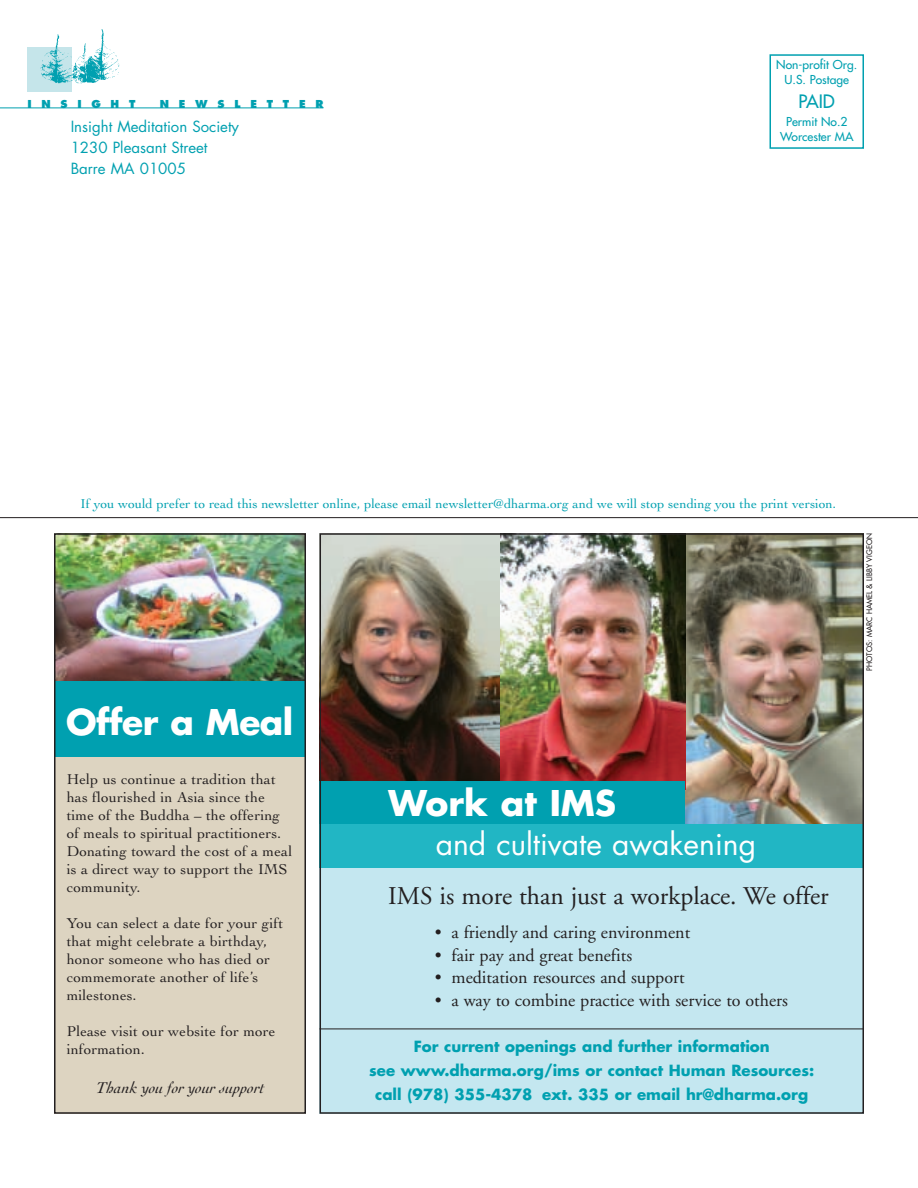
<style>
.page{position:relative;width:918px;height:1188px;background:#fff}
.page>*{position:absolute;margin:0;border:0;box-sizing:border-box;transform-origin:0 0}
.t1{font:700 34.5px "Futura";letter-spacing:-.015em;color:#fff}
.t2{font:30px "Futura";color:#fff}
.t3{font:25.5px "Adobe Garamond";color:#231f20}
.t4{font:18px "Adobe Garamond";color:#231f20}
.t5{font:18px "Futura";color:#00a0b0}
.t6{font:italic 16.5px "Cochin";color:#231f20}
.t7{font:15px/18px "Cochin";letter-spacing:.01em;color:#231f20}
.t8{font:700 15px/24px "Futura";color:#00a0b0;text-align:center}
.t9{font:15px/21px "Futura";color:#00a0b0}
.t10{font:13.5px "Cochin";color:#00a0b0}
.t11{font:12px/15px "Futura";color:#00a0b0;text-align:center}
.t12{font:800 10.65px "Futura";letter-spacing:.915em;color:#00a0b0}
.t13{font:7.5px "Futura";color:#231f20}
</style>
<div class="page">
<div style="left:320px;top:756px;width:544px;height:358px;background:#c4e7f0"></div>
<img style="left:685px;top:536px;width:176px;height:288px">
<img style="left:323px;top:536px;width:177px;height:246px">
<img style="left:500px;top:536px;width:185px;height:246px">
<div style="left:54px;top:533px;width:252px;height:581px;background:#ddd4c1"></div>
<div style="left:770px;top:54px;width:94px;height:95px;border:2px solid #00a0b0"></div>
<hr style="left:0;top:108px;width:323px;height:1px;background:#00a0b0">
<div style="left:27px;top:47px;width:45px;height:45px;background:#c5e5ea"></div>
<img style="left:40px;top:30px;width:80px;height:53px">
<hr style="left:0;top:517px;width:918px;height:1px;background:#231f20">
<img style="left:57px;top:536px;width:246px;height:145px">
<div style="left:54px;top:681px;width:252px;height:76px;background:#00a0b0"></div>
<div style="left:54px;top:533px;width:252px;height:581px;border:2px solid #231f20"></div>
<div style="left:320px;top:782px;width:365px;height:43px;background:#00a0b0"></div>
<hr style="left:320px;top:1029px;width:544px;height:1px;background:#231f20">
<div style="left:320px;top:824px;width:544px;height:43px;background:#21b6c4"></div>
<div style="left:320px;top:533px;width:544px;height:581px;border:2px solid #231f20"></div>
<p class="t12" style="left:27px;top:99px;width:110px">INSIGHT</p>
<p class="t12" style="left:160px;top:99px;width:165px">NEWSLETTER</p>
<p class="t9" style="left:71px;top:117px;width:170px">Insight Meditation Society<br>1230 Pleasant Street<br>Barre MA 01005</p>
<p class="t11" style="left:776px;top:58px;width:82px">Non-profit Org.<br>U.S. Postage</p>
<p class="t5" style="left:799px;top:93px;width:38px">PAID</p>
<p class="t11" style="left:780px;top:115px;width:75px">Permit No.2<br>Worcester MA</p>
<p class="t10" style="left:80px;top:496px;width:757px">If you would prefer to read this newsletter online, please email newsletter@dharma.org and we will stop sending you the print version.</p>
<h1 class="t1" style="left:66px;top:706px;width:229px">Offer a Meal</h1>
<p class="t7" style="left:67px;top:770px;width:227px">Help us continue a tradition that has flourished in Asia since the time of the Buddha – the offering of meals to spiritual practitioners.<br>Donating toward the cost of a meal is a direct way to support the IMS community.</p>
<p class="t7" style="left:67px;top:914px;width:218px">You can select a date for your gift that might celebrate a birthday, honor someone who has died or commemorate another of life’s milestones.</p>
<p class="t7" style="left:67px;top:1022px;width:210px">Please visit our website for more information.</p>
<p class="t6" style="left:96px;top:1079px;width:170px">Thank you for your support</p>
<h1 class="t1" style="left:388px;top:787px;width:229px">Work at IMS</h1>
<h2 class="t2" style="left:436px;top:830px;width:322px">and cultivate awakening</h2>
<h3 class="t3" style="left:388px;top:886px;width:442px">IMS is more than just a workplace. We offer</h3>
<p class="t4" style="left:435px;top:926px;width:257px">• a friendly and caring environment</p>
<p class="t4" style="left:435px;top:948px;width:199px">• fair pay and great benefits</p>
<p class="t4" style="left:435px;top:971px;width:251px">• meditation resources and support</p>
<p class="t4" style="left:435px;top:993px;width:355px">• a way to combine practice with service to others</p>
<p class="t8" style="left:369px;top:1035px;width:446px">For current openings and further information<br>see www.dharma.org/ims or contact Human Resources: call (978) 355-4378 ext. 335 or email hr@dharma.org</p>
<p class="t13" style="left:865px;top:671px;width:139px;rotate:-90deg">PHOTOS: MARC HAMEL &amp; LIBBY VIGEON</p>
</div>
